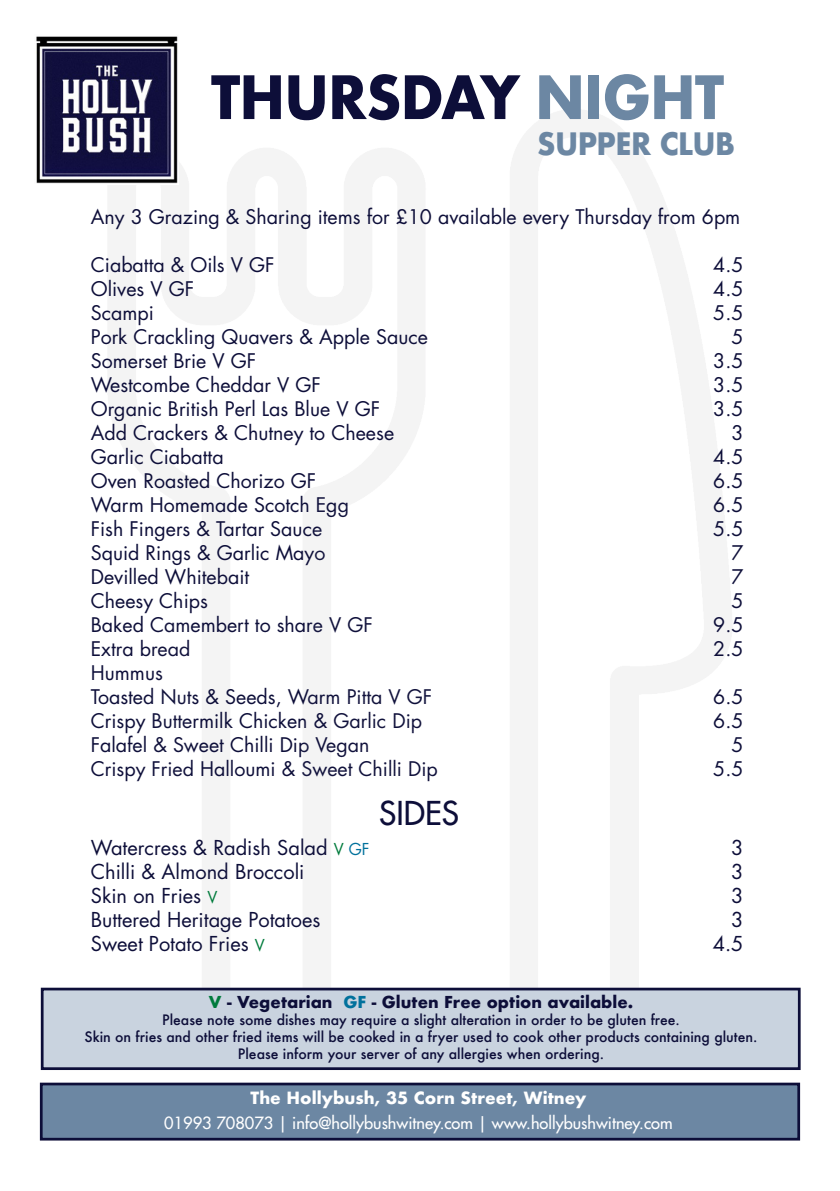
<style>
.page{position:relative;width:840px;height:1191px;background:#fff}
.page>*{position:absolute;margin:0;border:0;box-sizing:border-box;transform-origin:0 0}
.t1{font:700 58px "Futura";letter-spacing:-.02em;color:#0d0e39;scale:.95 1}
.t2{font:32px "Futura";color:#0d0e39}
.t3{font:700 30px "Futura";letter-spacing:-.02em;color:#6c87a3;scale:.95 1}
.t4{font:20px "Futura";color:#0d0e39}
.t5{font:19.6px/24px "Futura";color:#0d0e39}
.t6{font:16.4px "Futura";color:#fff}
.t7{font:700 16.4px "Futura";color:#fff}
.t8{font:700 16px "Futura";color:#0d0e39}
.t9{font:500 14px "Futura";color:#0d0e39}
.s1{color:#6c87a3}
.s2{font-size:16px;color:#007b3c}
.s3{font-size:16px;color:#00719c}
.s4{color:#007b3c}
.s5{color:#00719c}
</style>
<div class="page">
<img style="left:40px;top:109px;width:761px;height:951px">
<img style="left:36px;top:36px;width:142px;height:148px">
<svg style="left:301px;top:480px;width:227px;height:507px"></svg>
<svg style="left:145px;top:606px;width:48px;height:381px"></svg>
<svg style="left:609px;top:471px;width:91px;height:516px"></svg>
<div style="left:40px;top:1082px;width:759px;height:58px;background:#6c87a3;border:3px solid #0d0e39"></div>
<div style="left:41px;top:987px;width:759px;height:83px;background:#c9d3df;border:3px solid #0d0e39"></div>
<p class="t1" style="left:211px;top:55px;width:541px">THURSDAY <span class="s1">NIGHT</span></p>
<p class="t3" style="left:537px;top:122px;width:209px">SUPPER CLUB</p>
<p class="t5" style="left:91px;top:205px;width:650px">Any 3 Grazing &amp; Sharing items for £10 available every Thursday from 6pm</p>
<p class="t5" style="left:91px;top:253px;width:185px">Ciabatta &amp; Oils V GF</p>
<p class="t5" style="left:712px;top:253px;width:32px">4.5</p>
<p class="t5" style="left:91px;top:277px;width:105px">Olives V GF</p>
<p class="t5" style="left:712px;top:277px;width:32px">4.5</p>
<p class="t5" style="left:91px;top:301px;width:65px">Scampi</p>
<p class="t5" style="left:712px;top:301px;width:32px">5.5</p>
<p class="t5" style="left:91px;top:325px;width:338px">Pork Crackling Quavers &amp; Apple Sauce</p>
<p class="t5" style="left:731px;top:325px;width:14px">5</p>
<p class="t5" style="left:91px;top:349px;width:167px">Somerset Brie V GF</p>
<p class="t5" style="left:712px;top:349px;width:32px">3.5</p>
<p class="t5" style="left:91px;top:373px;width:231px">Westcombe Cheddar V GF</p>
<p class="t5" style="left:712px;top:373px;width:32px">3.5</p>
<p class="t5" style="left:91px;top:397px;width:291px">Organic British Perl Las Blue V GF</p>
<p class="t5" style="left:712px;top:397px;width:32px">3.5</p>
<p class="t5" style="left:91px;top:421px;width:305px">Add Crackers &amp; Chutney to Cheese</p>
<p class="t5" style="left:731px;top:421px;width:14px">3</p>
<p class="t5" style="left:91px;top:445px;width:134px">Garlic Ciabatta</p>
<p class="t5" style="left:712px;top:445px;width:32px">4.5</p>
<p class="t5" style="left:91px;top:469px;width:227px">Oven Roasted Chorizo GF</p>
<p class="t5" style="left:712px;top:469px;width:32px">6.5</p>
<p class="t5" style="left:91px;top:493px;width:259px">Warm Homemade Scotch Egg</p>
<p class="t5" style="left:712px;top:493px;width:32px">6.5</p>
<p class="t5" style="left:91px;top:517px;width:233px">Fish Fingers &amp; Tartar Sauce</p>
<p class="t5" style="left:712px;top:517px;width:32px">5.5</p>
<p class="t5" style="left:91px;top:541px;width:236px">Squid Rings &amp; Garlic Mayo</p>
<p class="t5" style="left:731px;top:541px;width:14px">7</p>
<p class="t5" style="left:91px;top:565px;width:160px">Devilled Whitebait</p>
<p class="t5" style="left:731px;top:565px;width:14px">7</p>
<p class="t5" style="left:91px;top:589px;width:119px">Cheesy Chips</p>
<p class="t5" style="left:731px;top:589px;width:14px">5</p>
<p class="t5" style="left:91px;top:613px;width:283px">Baked Camembert to share V GF</p>
<p class="t5" style="left:712px;top:613px;width:32px">9.5</p>
<p class="t5" style="left:91px;top:637px;width:101px">Extra bread</p>
<p class="t5" style="left:712px;top:637px;width:32px">2.5</p>
<p class="t5" style="left:91px;top:661px;width:343px">Hummus<br>Toasted Nuts &amp; Seeds, Warm Pitta V GF</p>
<p class="t5" style="left:712px;top:685px;width:32px">6.5</p>
<p class="t5" style="left:91px;top:709px;width:332px">Crispy Buttermilk Chicken &amp; Garlic Dip</p>
<p class="t5" style="left:712px;top:709px;width:32px">6.5</p>
<p class="t5" style="left:91px;top:733px;width:280px">Falafel &amp; Sweet Chilli Dip Vegan</p>
<p class="t5" style="left:731px;top:733px;width:14px">5</p>
<p class="t5" style="left:91px;top:757px;width:348px">Crispy Fried Halloumi &amp; Sweet Chilli Dip</p>
<p class="t5" style="left:712px;top:757px;width:32px">5.5</p>
<p class="t2" style="left:379px;top:793px;width:81px">SIDES</p>
<p class="t4" style="left:91px;top:835px;width:280px">Watercress &amp; Radish Salad <span class="s2">V</span> <span class="s3">GF</span></p>
<p class="t4" style="left:730px;top:835px;width:14px">3</p>
<p class="t4" style="left:91px;top:859px;width:215px">Chilli &amp; Almond Broccoli</p>
<p class="t4" style="left:730px;top:859px;width:14px">3</p>
<p class="t4" style="left:91px;top:883px;width:128px">Skin on Fries <span class="s2">V</span></p>
<p class="t4" style="left:730px;top:883px;width:14px">3</p>
<p class="t4" style="left:91px;top:907px;width:231px">Buttered Heritage Potatoes</p>
<p class="t4" style="left:730px;top:907px;width:14px">3</p>
<p class="t4" style="left:91px;top:931px;width:175px">Sweet Potato Fries <span class="s2">V</span></p>
<p class="t4" style="left:712px;top:931px;width:32px">4.5</p>
<p class="t8" style="left:209px;top:990px;width:425px"><span class="s4">V</span> - Vegetarian <span class="s5">GF</span> - Gluten Free option available.</p>
<p class="t9" style="left:162px;top:1010px;width:519px">Please note some dishes may require a slight alteration in order to be gluten free.</p>
<p class="t9" style="left:84px;top:1027px;width:674px">Skin on fries and other fried items will be cooked in a fryer used to cook other products containing gluten.</p>
<p class="t9" style="left:238px;top:1044px;width:367px">Please inform your server of any allergies when ordering.</p>
<p class="t7" style="left:250px;top:1086px;width:337px">The Hollybush, 35 Corn Street, Witney</p>
<p class="t6" style="left:164px;top:1112px;width:509px">01993 708073 | info@hollybushwitney.com | www.hollybushwitney.com</p>
</div>
